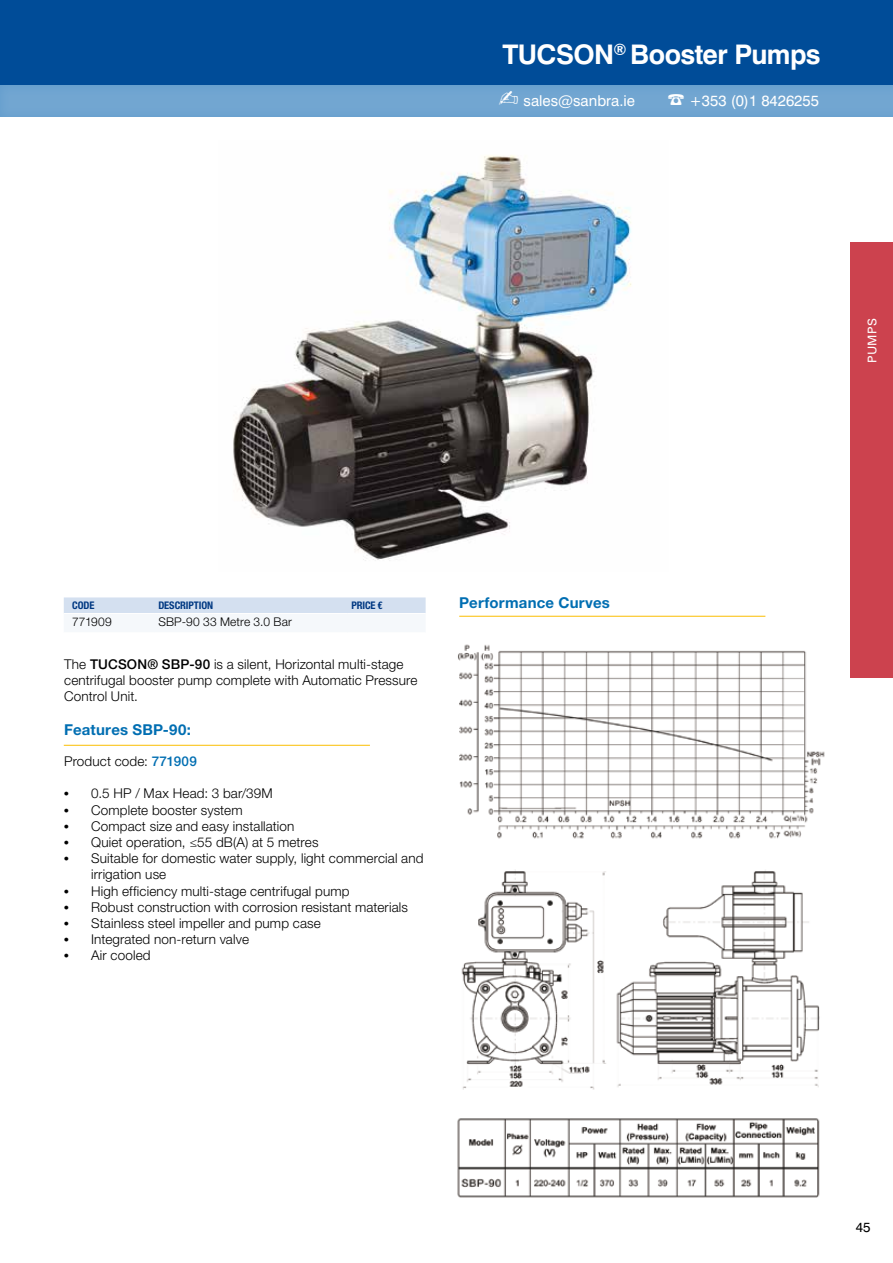
<style>
.page{position:relative;width:893px;height:1263px;background:#fff}
.page>*{position:absolute;margin:0;border:0;box-sizing:border-box;transform-origin:0 0}
.t1{font:700 27px "Swiss 721 BT";letter-spacing:-.02em;color:#fff}
.t2{font:700 15px "Helvetica Neue LT Std";letter-spacing:.015em;color:#006eb2}
.t3{font:15px "Swiss 721 BT";color:#fff}
.t4{font:300 13.5px/16.2px "Helvetica Neue LT Std";letter-spacing:.01em;color:#000}
.t5{font:13.5px "Swiss 721 BT";color:#000}
.t6{font:300 12px "Helvetica Neue LT Std";letter-spacing:.01em;color:#000}
.t7{font:12px "Univers";letter-spacing:.015em;color:#fff}
.t8{font:700 condensed 10.5px "Helvetica Neue LT Std";letter-spacing:-.015em;color:#003882}
.s1{font-weight:500}
.s2{font-weight:500;color:#006eb2}
.s3{font-family:"Times";font-weight:400}
.s4{font-family:"Myriad Pro"}
</style>
<div class="page">
<div style="left:0;top:0;width:893px;height:109px;background:#004c98"></div>
<div style="left:0;top:85px;width:893px;height:34px;background:#71a5d1"></div>
<div style="left:850px;top:242px;width:43px;height:435px;background:#cc424e"></div>
<img style="left:233px;top:155px;width:399px;height:406px">
<div style="left:64px;top:597px;width:362px;height:16px;background:#d4e0f0"></div>
<img style="left:457px;top:644px;width:368px;height:195px">
<hr style="left:459px;top:616px;width:306px;height:1px;background:#fbbe00">
<img style="left:461px;top:870px;width:359px;height:220px">
<img style="left:457px;top:1118px;width:363px;height:80px">
<hr style="left:64px;top:745px;width:306px;height:1px;background:#fbbe00">
<h1 class="t1" style="left:502px;top:38px;width:320px">TUCSON<sup>®</sup> Booster Pumps</h1>
<p class="t3" style="left:524px;top:92px;width:113px">sales@sanbra.ie</p>
<p class="t3" style="left:689px;top:92px;width:131px">+353 (0)1 8426255</p>
<p class="t7" style="left:865px;top:363px;width:46px;rotate:-90deg">PUMPS</p>
<p class="t8" style="left:72px;top:599px;width:24px">CODE</p>
<p class="t8" style="left:158px;top:599px;width:56px">DESCRIPTION</p>
<p class="t8" style="left:351px;top:599px;width:33px">PRICE €</p>
<p class="t6" style="left:72px;top:615px;width:41px">771909</p>
<p class="t6" style="left:158px;top:615px;width:135px">SBP-90 33 Metre 3.0 Bar</p>
<p class="t4" style="left:64px;top:656px;width:355px">The <span class="s1">TUCSON® SBP-90</span> is a silent, Horizontal multi-stage centrifugal booster pump complete with Automatic Pressure<br>Control Unit.</p>
<p class="t2" style="left:64px;top:721px;width:128px">Features SBP-90:</p>
<p class="t4" style="left:64px;top:753px;width:134px">Product code: <span class="s2">771909</span></p>
<p class="t4" style="left:64px;top:785px;width:210px"><span class="s3">•</span> 0.5 HP / Max Head: 3 bar/39M</p>
<p class="t4" style="left:64px;top:801px;width:180px"><span class="s3">•</span> Complete booster system</p>
<p class="t4" style="left:64px;top:818px;width:232px"><span class="s3">•</span> Compact size and easy installation</p>
<p class="t4" style="left:64px;top:834px;width:256px"><span class="s3">•</span> Quiet operation, <span class="s4">≤</span>55 dB(A) at 5 metres</p>
<p class="t4" style="left:91px;top:850px;width:334px;text-indent:-27px"><span class="s3">•</span> Suitable for domestic water supply, light commercial and irrigation use</p>
<p class="t4" style="left:64px;top:882px;width:287px"><span class="s3">•</span> High efficiency multi-stage centrifugal pump</p>
<p class="t4" style="left:64px;top:899px;width:345px"><span class="s3">•</span> Robust construction with corrosion resistant materials</p>
<p class="t4" style="left:64px;top:915px;width:258px"><span class="s3">•</span> Stainless steel impeller and pump case</p>
<p class="t4" style="left:64px;top:931px;width:186px"><span class="s3">•</span> Integrated non-return valve</p>
<p class="t4" style="left:64px;top:947px;width:88px"><span class="s3">•</span> Air cooled</p>
<p class="t2" style="left:459px;top:593px;width:152px">Performance Curves</p>
<p class="t5" style="left:856px;top:1219px;width:16px">45</p>
</div>
